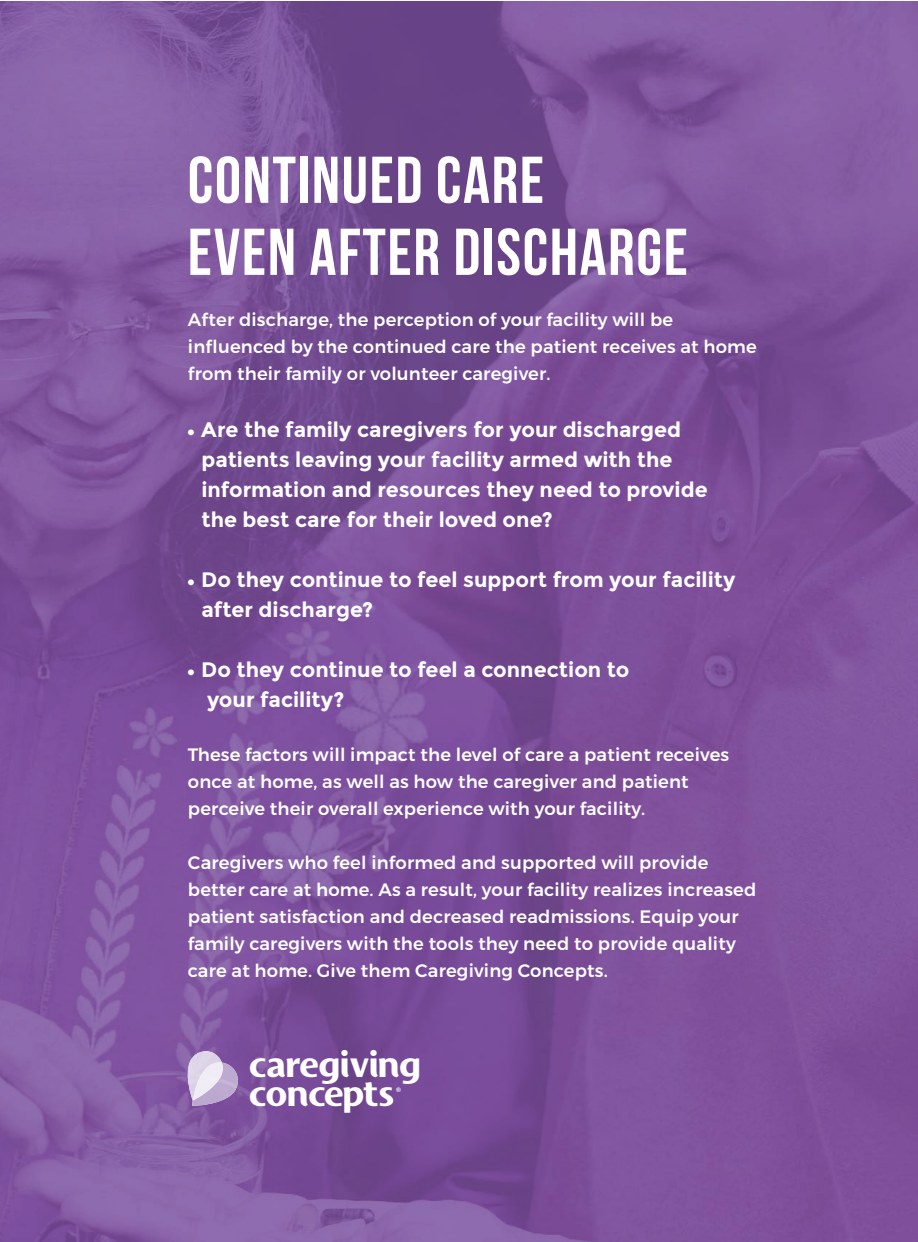
<style>
.page{position:relative;width:918px;height:1242px;background:#fff}
.page>*{position:absolute;margin:0;border:0;box-sizing:border-box;transform-origin:0 0}
.t1{font:700 66px/72px "Bebas Neue";letter-spacing:.025em;color:#fff}
.t2{font:700 36.75px/29.4px "Mosquito Alt";letter-spacing:-.04em;color:#fff}
.t3{font:700 21px/30px "Montserrat";color:#fff}
.t4{font:500 18px/27px "Montserrat";letter-spacing:.01em;color:#fff}
.t5{font:700 6.45px "Helvetica";color:#fff}
</style>
<div class="page">
<img style="left:0;top:1px;width:918px;height:1241px">
<img style="left:184px;top:1051px;width:38px;height:50px">
<img style="left:192px;top:1063px;width:48px;height:43px">
<img style="left:193px;top:1062px;width:30px;height:39px">
<h1 class="t1" style="left:188px;top:144px;width:502px">CONTINUED CARE<br>EVEN AFTER DISCHARGE</h1>
<p class="t4" style="left:188px;top:308px;width:570px">After discharge, the perception of your facility will be influenced by the continued care the patient receives at home from their family or volunteer caregiver.</p>
<p class="t3" style="left:201px;top:417px;width:508px;text-indent:-15px">• Are the family caregivers for your discharged patients leaving your facility armed with the information and resources they need to provide the best care for their loved one?</p>
<p class="t3" style="left:201px;top:567px;width:536px;text-indent:-15px">• Do they continue to feel support from your facility after discharge?</p>
<p class="t3" style="left:207px;top:657px;width:424px;text-indent:-21px">• Do they continue to feel a connection to your facility?</p>
<p class="t4" style="left:188px;top:743px;width:543px">These factors will impact the level of care a patient receives once at home, as well as how the caregiver and patient perceive their overall experience with your facility.</p>
<p class="t4" style="left:188px;top:851px;width:570px">Caregivers who feel informed and supported will provide better care at home. As a result, your facility realizes increased patient satisfaction and decreased readmissions. Equip your family caregivers with the tools they need to provide quality care at home. Give them Caregiving Concepts.</p>
<h2 class="t2" style="left:249px;top:1050px;width:175px">caregiving concepts</h2>
<p class="t5" style="left:396px;top:1086px;width:6px">®</p>
</div>
